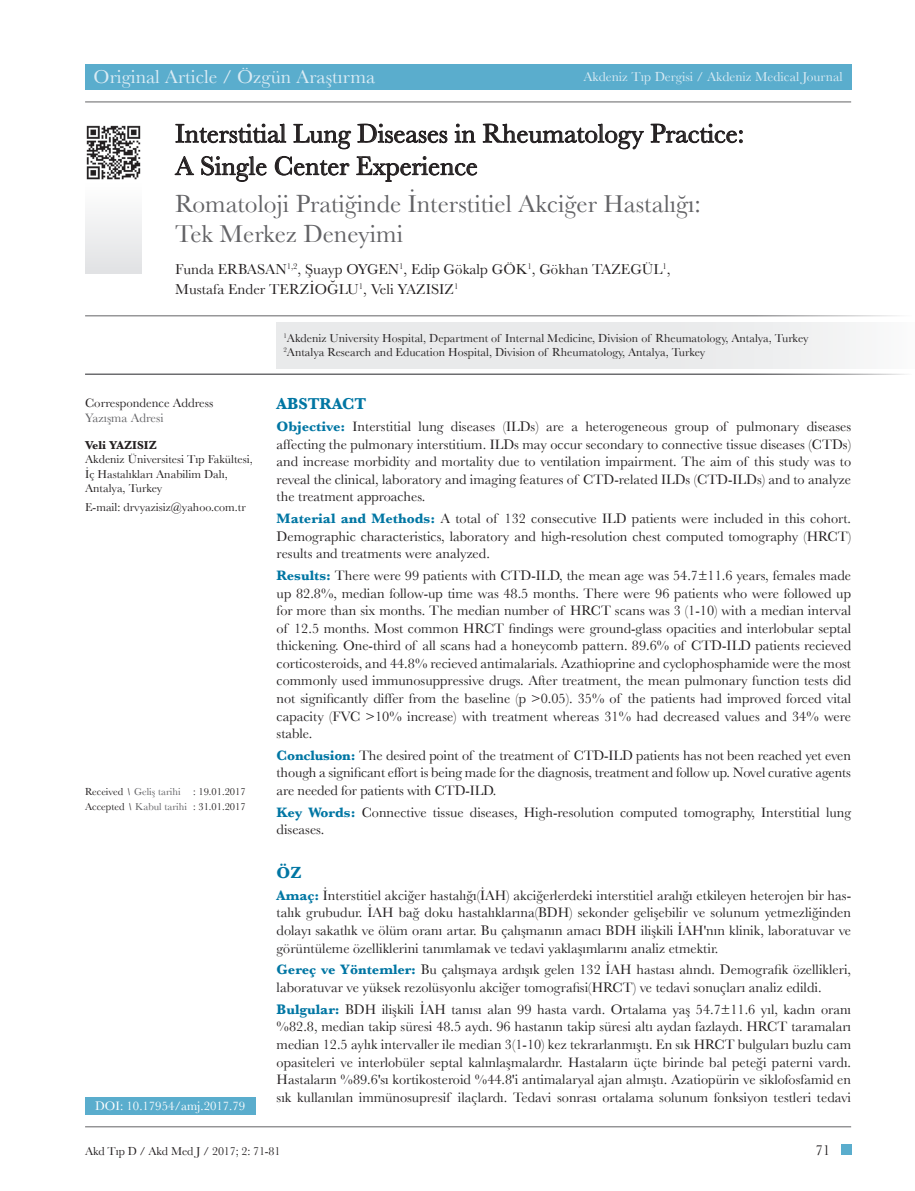
<style>
.page{position:relative;width:915px;height:1191px;background:#fff}
.page>*{position:absolute;margin:0;border:0;box-sizing:border-box;transform-origin:0 0}
.t1{font:27px/32.4px "Baskerville";color:#231f20}
.t2{font:25.5px/30.6px "Baskerville";color:#636366}
.t3{font:19.5px "Baskerville";color:#daebf4}
.t4{font:700 16.5px "Baskerville";color:#0076a3}
.t5{font:15px/19.5px "Baskerville";color:#231f20}
.t6{font:14.25px/17.5px "Baskerville";color:#231f20;text-align:justify}
.t7{font:13.5px "Baskerville";color:#daebf4}
.t8{font:12.75px "Baskerville";color:#fff}
.t9{font:12.75px "Baskerville";color:#231f20}
.t10{font:12.75px "Baskerville";color:#636366}
.t11{font:12px/14.4px "Baskerville";color:#231f20}
.t12{font:700 12px "Baskerville";color:#231f20}
.t13{font:10.5px/15px "Baskerville";color:#231f20}
.s1{font-style:italic}
.s2{color:#636366}
.s3{font-weight:700;color:#0076a3}
</style>
<div class="page">
<div style="left:840px;top:1144px;width:10px;height:10px;background:#5aadcd"></div>
<hr style="left:85px;top:102px;width:765px;height:1px;background:#636366">
<div style="left:85px;top:1097px;width:170px;height:17px;background:#5aadcd"></div>
<hr style="left:85px;top:1126px;width:765px;height:1px;background:#636366">
<div style="left:85px;top:183px;width:56px;height:91px;background:linear-gradient(to bottom,#fffeff,#e1e1e3)"></div>
<div style="left:85px;top:64px;width:765px;height:25px;background:#5aadcd"></div>
<img style="left:86px;top:125px;width:55px;height:55px">
<hr style="left:85px;top:315px;width:829px;height:1px;background:#636366">
<svg style="left:175px;top:124px;width:111px;height:19px"></svg>
<svg style="left:293px;top:124px;width:58px;height:25px"></svg>
<svg style="left:357px;top:124px;width:90px;height:19px"></svg>
<svg style="left:454px;top:124px;width:21px;height:18px"></svg>
<svg style="left:482px;top:124px;width:161px;height:25px"></svg>
<svg style="left:650px;top:124px;width:92px;height:19px"></svg>
<svg style="left:175px;top:156px;width:19px;height:19px"></svg>
<svg style="left:201px;top:156px;width:65px;height:26px"></svg>
<svg style="left:275px;top:156px;width:74px;height:19px"></svg>
<svg style="left:356px;top:156px;width:121px;height:26px"></svg>
<hr style="left:85px;top:374px;width:829px;height:1px;background:#636366">
<div style="left:276px;top:322px;width:638px;height:46px;background:#e9eaeb"></div>
<h3 class="t3" style="left:94px;top:65px;width:283px">Original Article / Özgün Araştırma</h3>
<p class="t7" style="left:583px;top:69px;width:260px">Akdeniz Tıp Dergisi / Akdeniz Medical Journal</p>
<h1 class="t1" style="left:175px;top:117px;width:570px">Interstitial Lung Diseases in Rheumatology Practice:<br>A Single Center Experience</h1>
<h2 class="t2" style="left:175px;top:188px;width:527px">Romatoloji Pratiğinde İnterstitiel Akciğer Hastalığı:<br>Tek Merkez Deneyimi</h2>
<p class="t5" style="left:175px;top:259px;width:497px">Funda ERBASAN<sup>1,2</sup>, Şuayp OYGEN<sup>1</sup>, Edip Gökalp GÖK<sup>1</sup>, Gökhan TAZEGÜL<sup>1</sup>,<br>Mustafa Ender TERZİOĞLU<sup>1</sup>, Veli YAZISIZ<sup>1</sup></p>
<p class="t9" style="left:85px;top:395px;width:130px">Correspondence Address</p>
<p class="t10" style="left:85px;top:410px;width:80px">Yazışma Adresi</p>
<p class="t12" style="left:85px;top:438px;width:73px">Veli YAZISIZ</p>
<p class="t11" style="left:85px;top:452px;width:169px">Akdeniz Üniversitesi Tıp Fakültesi,<br>İç Hastalıkları Anabilim Dalı,<br>Antalya, Turkey</p>
<p class="t11" style="left:85px;top:499px;width:162px">E-mail: drvyazisiz@yahoo.com.tr</p>
<p class="t13" style="left:85px;top:783px;width:162px">Received <span class="s1">\</span> <span class="s2">Geliş tarihi</span> : 19.01.2017<br>Accepted <span class="s1">\</span> <span class="s2">Kabul tarihi</span> : 31.01.2017</p>
<p class="t8" style="left:95px;top:1098px;width:151px">DOI: 10.17954/amj.2017.79</p>
<p class="t11" style="left:283px;top:331px;width:526px"><sup>1</sup>Akdeniz University Hospital, Department of Internal Medicine, Division of Rheumatology, Antalya, Turkey<br><sup>2</sup>Antalya Research and Education Hospital, Division of Rheumatology, Antalya, Turkey</p>
<p class="t11" style="left:287px;top:331px;width:79px">Xxxxxxxxxxxxx<br>Xxxxxxxxxxxxx</p>
<p class="t4" style="left:276px;top:394px;width:91px">Abstract</p>
<p class="t6" style="left:276px;top:417px;width:576px"><span class="s3">Objective:</span> Interstitial lung diseases (ILDs) are a heterogeneous group of pulmonary diseases affecting the pulmonary interstitium. ILDs may occur secondary to connective tissue diseases (CTDs) and increase morbidity and mortality due to ventilation impairment. The aim of this study was to reveal the clinical, laboratory and imaging features of CTD-related ILDs (CTD-ILDs) and to analyze the treatment approaches.</p>
<p class="t6" style="left:276px;top:509px;width:576px"><span class="s3">Material and Methods:</span> A total of 132 consecutive ILD patients were included in this cohort.<br>Demographic characteristics, laboratory and high-resolution chest computed tomography (HRCT) results and treatments were analyzed.</p>
<p class="t6" style="left:276px;top:566px;width:576px"><span class="s3">Results:</span> There were 99 patients with CTD-ILD, the mean age was 54.7±11.6 years, females made up 82.8%, median follow-up time was 48.5 months. There were 96 patients who were followed up for more than six months. The median number of HRCT scans was 3 (1-10) with a median interval of 12.5 months. Most common HRCT findings were ground-glass opacities and interlobular septal thickening. One-third of all scans had a honeycomb pattern. 89.6% of CTD-ILD patients recieved corticosteroids, and 44.8% recieved antimalarials. Azathioprine and cyclophosphamide were the most commonly used immunosuppressive drugs. After treatment, the mean pulmonary function tests did not significantly differ from the baseline (p &gt;0.05). 35% of the patients had improved forced vital capacity (FVC &gt;10% increase) with treatment whereas 31% had decreased values and 34% were stable.</p>
<p class="t6" style="left:276px;top:746px;width:575px"><span class="s3">Conclusion:</span> The desired point of the treatment of CTD-ILD patients has not been reached yet even though a significant effort is being made for the diagnosis, treatment and follow up. Novel curative agents are needed for patients with CTD-ILD.</p>
<p class="t6" style="left:276px;top:803px;width:576px"><span class="s3">Key Words:</span> Connective tissue diseases, High-resolution computed tomography, Interstitial lung diseases.</p>
<p class="t4" style="left:276px;top:863px;width:23px">Öz</p>
<p class="t6" style="left:276px;top:886px;width:576px"><span class="s3">Amaç:</span> İnterstitiel akciğer hastalığı(İAH) akciğerlerdeki interstitiel aralığı etkileyen heterojen bir has&shy;talık grubudur. İAH bağ doku hastalıklarına(BDH) sekonder gelişebilir ve solunum yetmezliğinden dolayı sakatlık ve ölüm oranı artar. Bu çalışmanın amacı BDH ilişkili İAH'nın klinik, laboratuvar ve görüntüleme özelliklerini tanımlamak ve tedavi yaklaşımlarını analiz etmektir.</p>
<p class="t6" style="left:276px;top:961px;width:576px"><span class="s3">Gereç ve Yöntemler:</span> Bu çalışmaya ardışık gelen 132 İAH hastası alındı. Demografik özellikleri, laboratuvar ve yüksek rezolüsyonlu akciğer tomografisi(HRCT) ve tedavi sonuçları analiz edildi.</p>
<p class="t6" style="left:276px;top:1000px;width:576px"><span class="s3">Bulgular:</span> BDH ilişkili İAH tanısı alan 99 hasta vardı. Ortalama yaş 54.7±11.6 yıl, kadın oranı %82.8, median takip süresi 48.5 aydı. 96 hastanın takip süresi altı aydan fazlaydı. HRCT taramaları median 12.5 aylık intervaller ile median 3(1-10) kez tekrarlanmıştı. En sık HRCT bulguları buzlu cam opasiteleri ve interlobüler septal kalınlaşmalardır. Hastaların üçte birinde bal peteği paterni vardı.<br>Hastaların %89.6'sı kortikosteroid %44.8'i antimalaryal ajan almıştı. Azatiopürin ve siklofosfamid en sık kullanılan immünosupresif ilaçlardı. Tedavi sonrası ortalama solunum fonksiyon testleri tedavi</p>
<p class="t11" style="left:85px;top:1143px;width:197px">Akd Tıp D / Akd Med J / 2017; 2: 71-81</p>
<p class="t5" style="left:815px;top:1140px;width:16px">71</p>
</div>
